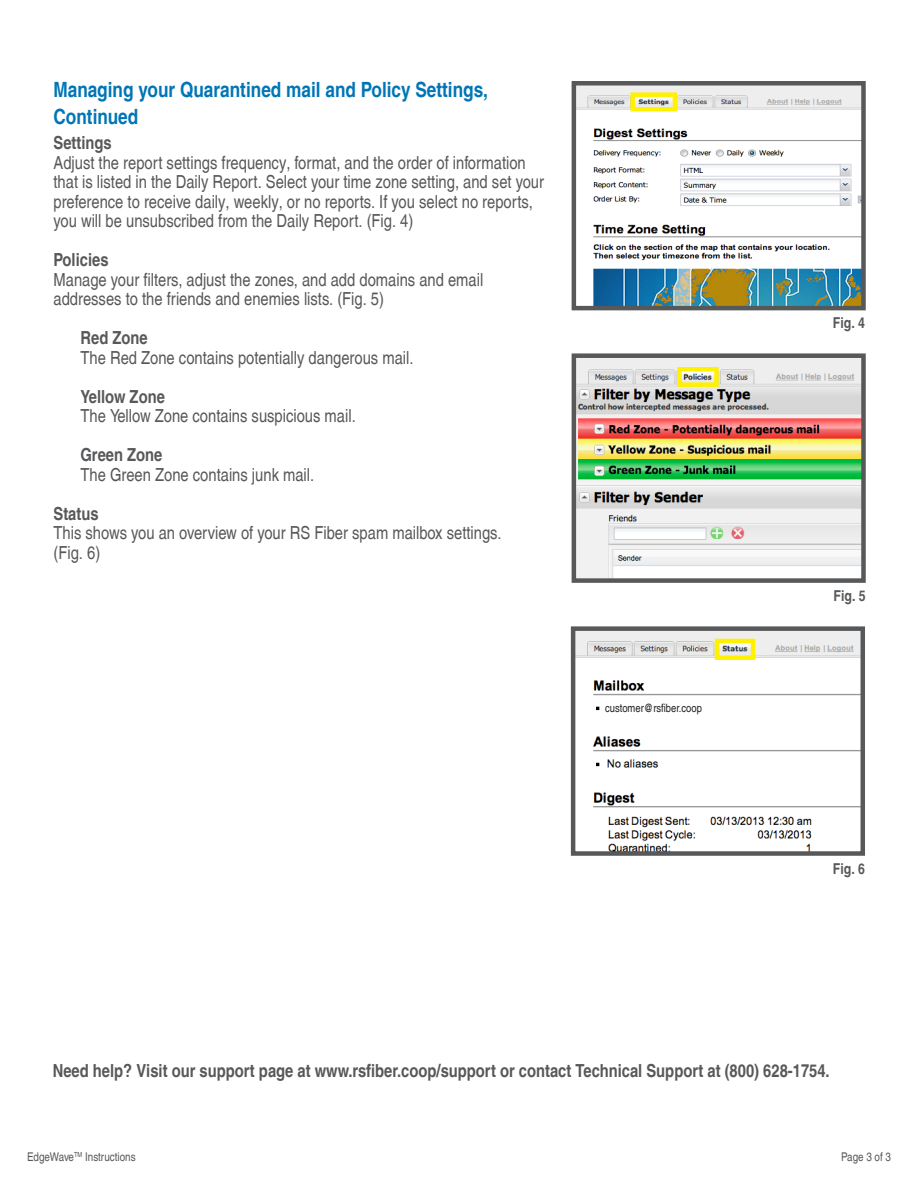
<style>
.page{position:relative;width:918px;height:1188px;background:#fff}
.page>*{position:absolute;margin:0;border:0;box-sizing:border-box;transform-origin:0 0}
.HBC_Instructions_FAQ{font:700 condensed 21px/27px "Helvetica Com";color:#0075b6}
.HBC_Instructions_FAQ-2{font:condensed 18px/19.5px "Helvetica Com";color:#57585a}
.HBC_Instructions_FAQ-3{font:700 condensed 18px "Helvetica Com";color:#57585a}
.t1{font:700 condensed 15px "Helvetica Com";color:#57585a}
.t2{font:condensed 12px "Helvetica Com";color:#57585a}
.t3{font:condensed 11.4px "Helvetica Com";color:#231f20}
</style>
<div class="page">
<img style="left:571px;top:81px;width:295px;height:230px">
<svg style="left:628px;top:90px;width:51px;height:24px"></svg>
<svg style="left:571px;top:353px;width:295px;height:230px"></svg>
<svg style="left:675px;top:365px;width:46px;height:24px"></svg>
<svg style="left:570px;top:626px;width:295px;height:230px"></svg>
<div style="left:605px;top:702px;width:150px;height:13px;background:#fff"></div>
<svg style="left:713px;top:637px;width:45px;height:25px"></svg>
<p class="HBC_Instructions_FAQ" style="left:54px;top:76px;width:436px">Managing your Quarantined mail and Policy Settings,<br>Continued</p>
<p class="HBC_Instructions_FAQ-3" style="left:54px;top:132px;width:60px">Settings</p>
<p class="HBC_Instructions_FAQ-2" style="left:54px;top:152px;width:492px">Adjust the report settings frequency, format, and the order of information that is listed in the Daily Report. Select your time zone setting, and set your preference to receive daily, weekly, or no reports. If you select no reports, you will be unsubscribed from the Daily Report. (Fig. 4)</p>
<p class="HBC_Instructions_FAQ-3" style="left:54px;top:249px;width:57px">Policies</p>
<p class="HBC_Instructions_FAQ-2" style="left:54px;top:269px;width:431px">Manage your filters, adjust the zones, and add domains and email addresses to the friends and enemies lists. (Fig. 5)</p>
<p class="HBC_Instructions_FAQ-3" style="left:81px;top:327px;width:69px">Red Zone</p>
<p class="HBC_Instructions_FAQ-2" style="left:81px;top:347px;width:335px">The Red Zone contains potentially dangerous mail.</p>
<p class="HBC_Instructions_FAQ-3" style="left:81px;top:385px;width:86px">Yellow Zone</p>
<p class="HBC_Instructions_FAQ-2" style="left:81px;top:406px;width:277px">The Yellow Zone contains suspicious mail.</p>
<p class="HBC_Instructions_FAQ-3" style="left:81px;top:444px;width:84px">Green Zone</p>
<p class="HBC_Instructions_FAQ-2" style="left:81px;top:464px;width:235px">The Green Zone contains junk mail.</p>
<p class="HBC_Instructions_FAQ-3" style="left:54px;top:502px;width:47px">Status</p>
<p class="HBC_Instructions_FAQ-2" style="left:54px;top:523px;width:450px">This shows you an overview of your RS Fiber spam mailbox settings.</p>
<p class="HBC_Instructions_FAQ-2" style="left:54px;top:542px;width:48px">(Fig. 6)</p>
<p class="t3" style="left:605px;top:701px;width:98px">customer@rsfiber.coop</p>
<p class="t1" style="left:833px;top:313px;width:34px">Fig. 4</p>
<p class="t1" style="left:834px;top:586px;width:34px">Fig. 5</p>
<p class="t1" style="left:833px;top:859px;width:34px">Fig. 6</p>
<p class="HBC_Instructions_FAQ-3" style="left:53px;top:1060px;width:778px">Need help? Visit our support page at www.rsfiber.coop/support or contact Technical Support at (800) 628-1754.</p>
<p class="t2" style="left:27px;top:1150px;width:110px">EdgeWave<sup>TM</sup> Instructions</p>
<p class="t2" style="left:841px;top:1150px;width:51px">Page 3 of 3</p>
</div>
